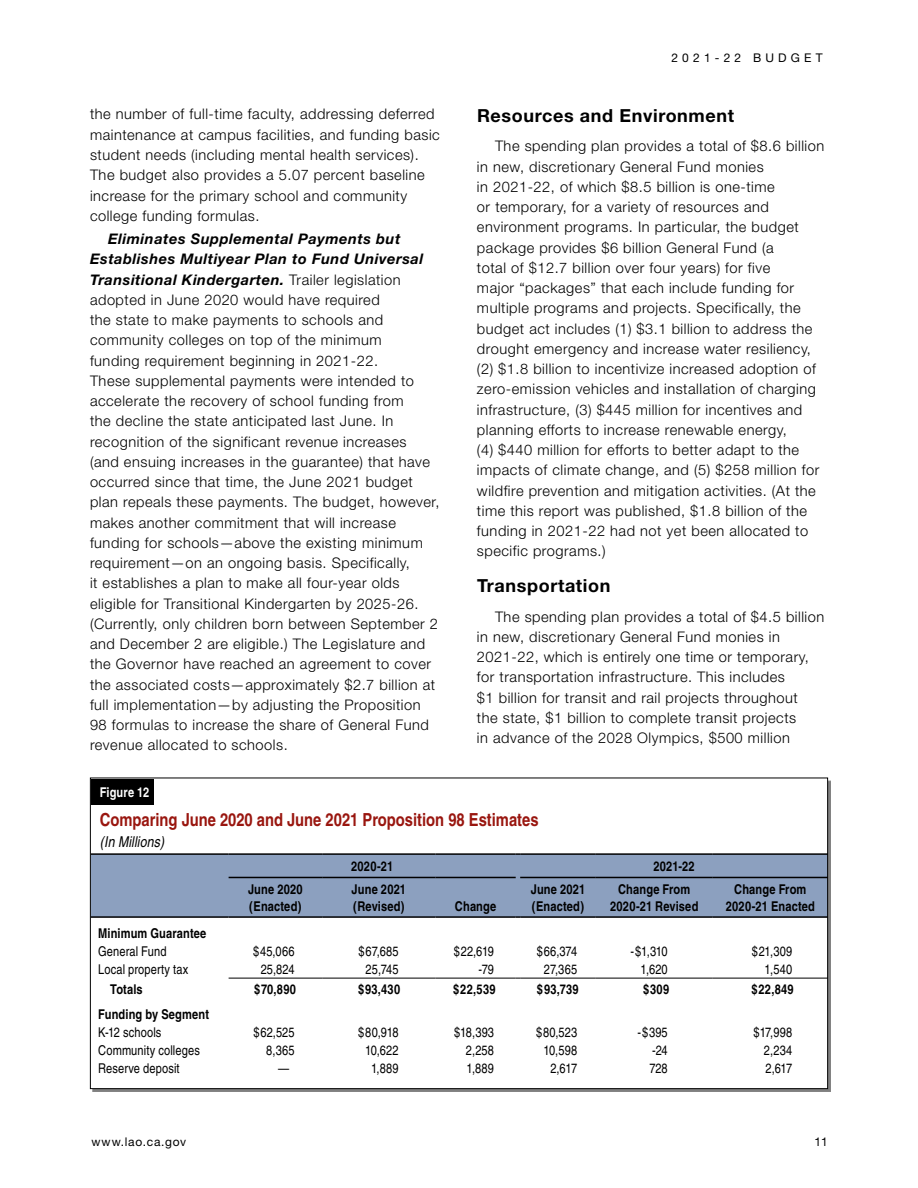
<style>
.page{position:relative;width:918px;height:1188px;background:#fff}
.page>*{position:absolute;margin:0;border:0;box-sizing:border-box;transform-origin:0 0}
.t1{font:700 condensed 18px "Helvetica";color:#99160f}
.t2{font:700 18px "Helvetica Neue LT";letter-spacing:.035em;color:#000}
.t3{font:italic condensed 15px "Helvetica";letter-spacing:.005em;color:#000}
.t4{font:300 14.7px/20.2px "Helvetica Neue LT";letter-spacing:.035em;color:#000}
.t5{font:condensed 13.5px "Helvetica";letter-spacing:.01em;color:#000}
.t6{font:700 condensed 13.5px/16.2px "Helvetica";letter-spacing:.01em;color:#000}
.t7{font:700 condensed 13.5px "Helvetica";letter-spacing:.01em;color:#fff}
.t8{font:12px "Helvetica Neue LT";letter-spacing:.35em;color:#000}
.t9{font:12px "Helvetica Neue LT";letter-spacing:.065em;color:#000}
.s1{font-weight:700;font-style:italic}
</style>
<div class="page">
<div style="left:91px;top:779px;width:63px;height:25px;background:#000"></div>
<div style="left:92px;top:855px;width:734px;height:61px;background:#8ca0bf"></div>
<hr style="left:229px;top:877px;width:93px;height:1px;background:#000">
<hr style="left:322px;top:877px;width:114px;height:1px;background:#000">
<hr style="left:436px;top:877px;width:80px;height:1px;background:#000">
<hr style="left:520px;top:877px;width:76px;height:1px;background:#000">
<hr style="left:596px;top:877px;width:117px;height:1px;background:#000">
<hr style="left:713px;top:877px;width:115px;height:1px;background:#000">
<hr style="left:229px;top:853px;width:93px;height:2px;background:#000">
<hr style="left:322px;top:853px;width:114px;height:2px;background:#000">
<hr style="left:436px;top:853px;width:80px;height:2px;background:#000">
<hr style="left:520px;top:853px;width:76px;height:2px;background:#000">
<hr style="left:596px;top:853px;width:117px;height:2px;background:#000">
<hr style="left:713px;top:853px;width:115px;height:2px;background:#000">
<hr style="left:91px;top:853px;width:138px;height:2px;background:#000">
<hr style="left:91px;top:916px;width:138px;height:2px;background:#000">
<hr style="left:229px;top:916px;width:93px;height:2px;background:#000">
<hr style="left:322px;top:916px;width:114px;height:2px;background:#000">
<hr style="left:436px;top:916px;width:80px;height:2px;background:#000">
<hr style="left:520px;top:916px;width:76px;height:2px;background:#000">
<hr style="left:596px;top:916px;width:117px;height:2px;background:#000">
<hr style="left:713px;top:916px;width:115px;height:2px;background:#000">
<hr style="left:229px;top:978px;width:93px;height:1px;background:#000">
<hr style="left:322px;top:978px;width:114px;height:1px;background:#000">
<hr style="left:436px;top:978px;width:80px;height:1px;background:#000">
<hr style="left:520px;top:978px;width:76px;height:1px;background:#000">
<hr style="left:596px;top:978px;width:117px;height:1px;background:#000">
<hr style="left:713px;top:978px;width:115px;height:1px;background:#000">
<p class="t4" style="left:90px;top:104px;width:351px">the number of full-time faculty, addressing deferred maintenance at campus facilities, and funding basic student needs (including mental health services).<br>The budget also provides a 5.07 percent baseline increase for the primary school and community college funding formulas.</p>
<p class="t4" style="left:90px;top:228px;width:351px;text-indent:18px"><span class="s1">Eliminates Supplemental Payments but Establishes Multiyear Plan to Fund Universal Transitional Kindergarten.</span> Trailer legislation adopted in June 2020 would have required<br>the state to make payments to schools and community colleges on top of the minimum<br>funding requirement beginning in 2021-22.<br>These supplemental payments were intended to accelerate the recovery of school funding from<br>the decline the state anticipated last June. In recognition of the significant revenue increases<br>(and ensuing increases in the guarantee) that have occurred since that time, the June 2021 budget plan repeals these payments. The budget, however, makes another commitment that will increase funding for schools—above the existing minimum requirement—on an ongoing basis. Specifically,<br>it establishes a plan to make all four-year olds eligible for Transitional Kindergarten by 2025-26. (Currently, only children born between September 2 and December 2 are eligible.) The Legislature and the Governor have reached an agreement to cover the associated costs—approximately $2.7 billion at full implementation—by adjusting the Proposition 98 formulas to increase the share of General Fund revenue allocated to schools.</p>
<p class="t8" style="left:671px;top:50px;width:153px">2021-22 BUDGET</p>
<p class="t2" style="left:477px;top:105px;width:259px">Resources and Environment</p>
<p class="t4" style="left:477px;top:136px;width:349px;text-indent:18px">The spending plan provides a total of $8.6 billion in new, discretionary General Fund monies<br>in 2021-22, of which $8.5 billion is one-time<br>or temporary, for a variety of resources and environment programs. In particular, the budget package provides $6 billion General Fund (a<br>total of $12.7 billion over four years) for five<br>major “packages” that each include funding for multiple programs and projects. Specifically, the budget act includes (1) $3.1 billion to address the drought emergency and increase water resiliency, (2) $1.8 billion to incentivize increased adoption of zero-emission vehicles and installation of charging infrastructure, (3) $445 million for incentives and planning efforts to increase renewable energy,<br>(4) $440 million for efforts to better adapt to the impacts of climate change, and (5) $258 million for wildfire prevention and mitigation activities. (At the time this report was published, $1.8 billion of the funding in 2021-22 had not yet been allocated to specific programs.)</p>
<p class="t2" style="left:477px;top:575px;width:135px">Transportation</p>
<p class="t4" style="left:477px;top:606px;width:349px;text-indent:18px">The spending plan provides a total of $4.5 billion in new, discretionary General Fund monies in 2021-22, which is entirely one time or temporary, for transportation infrastructure. This includes<br>$1 billion for transit and rail projects throughout<br>the state, $1 billion to complete transit projects<br>in advance of the 2028 Olympics, $500 million</p>
<p class="t7" style="left:100px;top:784px;width:51px">Figure 12</p>
<p class="t1" style="left:100px;top:809px;width:440px">Comparing June 2020 and June 2021 Proposition 98 Estimates</p>
<p class="t3" style="left:100px;top:833px;width:66px">(In Millions)</p>
<p class="t6" style="left:351px;top:858px;width:44px">2020-21</p>
<p class="t6" style="left:653px;top:858px;width:43px">2021-22</p>
<p class="t6" style="left:248px;top:881px;width:56px">June 2020 (Enacted)</p>
<p class="t6" style="left:352px;top:881px;width:56px">June 2021 (Revised)</p>
<p class="t6" style="left:531px;top:881px;width:56px">June 2021 (Enacted)</p>
<p class="t6" style="left:610px;top:881px;width:90px;text-align:center">Change From<br>2020-21 Revised</p>
<p class="t6" style="left:726px;top:881px;width:91px;text-align:center">Change From<br>2020-21 Enacted</p>
<p class="t6" style="left:455px;top:898px;width:43px">Change</p>
<p class="t6" style="left:98px;top:925px;width:110px">Minimum Guarantee</p>
<p class="t5" style="left:98px;top:944px;width:70px">General Fund</p>
<p class="t5" style="left:253px;top:944px;width:43px">$45,066</p>
<p class="t5" style="left:359px;top:944px;width:42px">$67,685</p>
<p class="t5" style="left:454px;top:944px;width:42px">$22,619</p>
<p class="t5" style="left:537px;top:944px;width:42px">$66,374</p>
<p class="t5" style="left:630px;top:944px;width:39px">-$1,310</p>
<p class="t5" style="left:752px;top:944px;width:42px">$21,309</p>
<p class="t5" style="left:98px;top:962px;width:92px">Local property tax</p>
<p class="t5" style="left:261px;top:962px;width:35px">25,824</p>
<p class="t5" style="left:366px;top:962px;width:35px">25,745</p>
<p class="t5" style="left:479px;top:962px;width:17px">-79</p>
<p class="t5" style="left:544px;top:962px;width:35px">27,365</p>
<p class="t5" style="left:641px;top:962px;width:29px">1,620</p>
<p class="t5" style="left:765px;top:962px;width:29px">1,540</p>
<p class="t6" style="left:110px;top:981px;width:34px">Totals</p>
<p class="t6" style="left:254px;top:981px;width:43px">$70,890</p>
<p class="t6" style="left:358px;top:981px;width:44px">$93,430</p>
<p class="t6" style="left:453px;top:981px;width:44px">$22,539</p>
<p class="t6" style="left:537px;top:981px;width:43px">$93,739</p>
<p class="t6" style="left:643px;top:981px;width:28px">$309</p>
<p class="t6" style="left:751px;top:981px;width:44px">$22,849</p>
<p class="t6" style="left:98px;top:1006px;width:112px">Funding by Segment</p>
<p class="t5" style="left:98px;top:1024px;width:65px">K-12 schools</p>
<p class="t5" style="left:253px;top:1024px;width:43px">$62,525</p>
<p class="t5" style="left:358px;top:1024px;width:42px">$80,918</p>
<p class="t5" style="left:454px;top:1024px;width:42px">$18,393</p>
<p class="t5" style="left:536px;top:1024px;width:43px">$80,523</p>
<p class="t5" style="left:638px;top:1024px;width:32px">-$395</p>
<p class="t5" style="left:754px;top:1024px;width:40px">$17,998</p>
<p class="t5" style="left:98px;top:1042px;width:103px">Community colleges</p>
<p class="t5" style="left:266px;top:1042px;width:30px">8,365</p>
<p class="t5" style="left:365px;top:1042px;width:35px">10,622</p>
<p class="t5" style="left:466px;top:1042px;width:30px">2,258</p>
<p class="t5" style="left:543px;top:1042px;width:35px">10,598</p>
<p class="t5" style="left:652px;top:1042px;width:17px">-24</p>
<p class="t5" style="left:764px;top:1042px;width:30px">2,234</p>
<p class="t5" style="left:98px;top:1060px;width:83px">Reserve deposit</p>
<p class="t5" style="left:278px;top:1060px;width:13px">—</p>
<p class="t5" style="left:371px;top:1060px;width:29px">1,889</p>
<p class="t5" style="left:466px;top:1060px;width:29px">1,889</p>
<p class="t5" style="left:550px;top:1060px;width:28px">2,617</p>
<p class="t5" style="left:649px;top:1060px;width:20px">728</p>
<p class="t5" style="left:766px;top:1060px;width:28px">2,617</p>
<p class="t9" style="left:92px;top:1134px;width:96px">www.lao.ca.gov</p>
<p class="t8" style="left:815px;top:1134px;width:15px">11</p>
</div>
